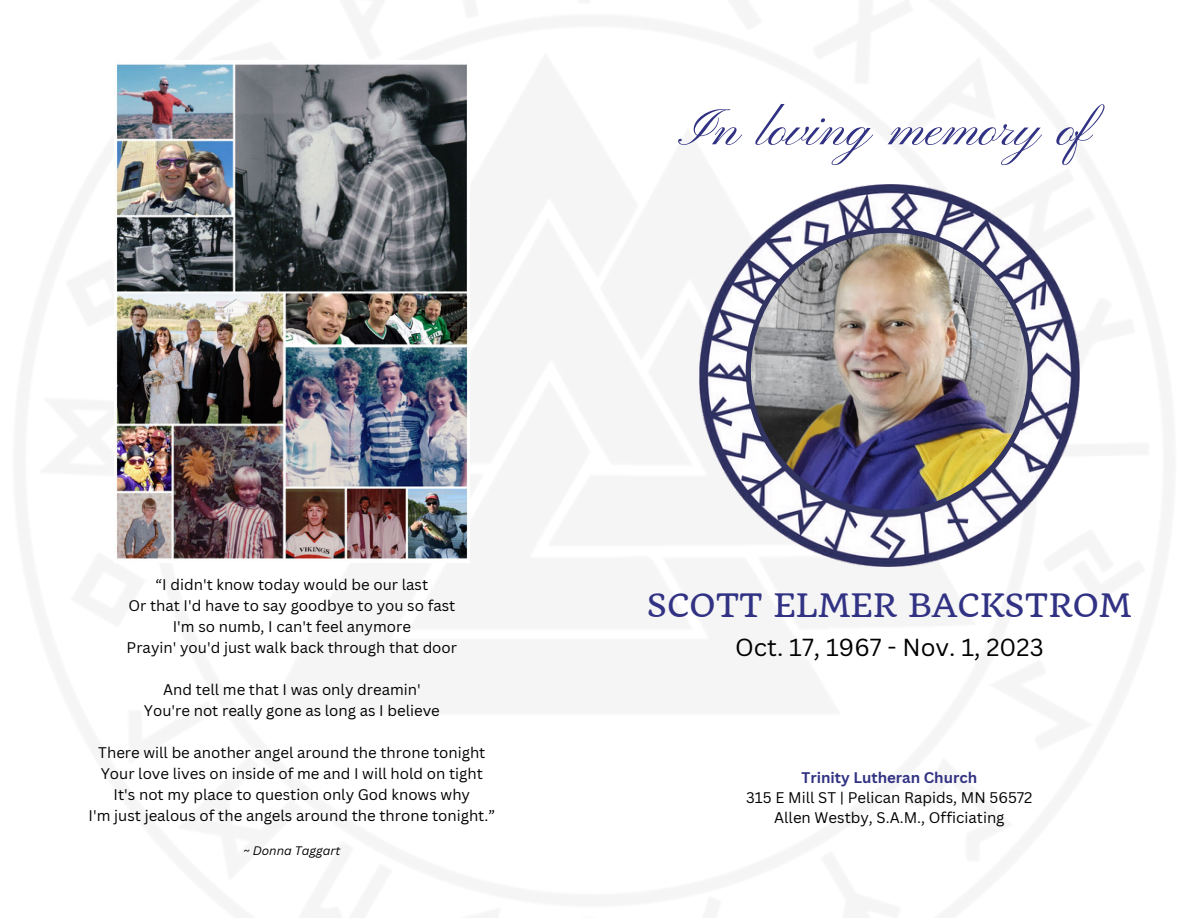
<style>
.page{position:relative;width:1188px;height:918px;background:#fff}
.page>*{position:absolute;margin:0;border:0;box-sizing:border-box;transform-origin:0 0}
.t1{font:52.65px "Pinyon Script";color:#313283}
.t2{font:31.5px "Quando";color:#313283}
.t3{font:24px "Canva Sans";color:#000}
.t4{font:15px "Canva Sans";color:#000}
.t5{font:700 15px "Canva Sans";color:#313283}
.t6{font:italic 12px "Canva Sans";color:#000}
</style>
<div class="page">
<img style="left:699px;top:184px;width:381px;height:383px">
<img style="left:746px;top:228px;width:287px;height:287px">
<img style="left:115px;top:64px;width:353px;height:495px">
<p class="t1" style="left:686px;top:99px;width:436px">In loving memory of</p>
<p class="t4" style="left:156px;top:574px;width:274px">“I didn't know today would be our last</p>
<p class="t4" style="left:128px;top:595px;width:329px">Or that I'd have to say goodbye to you so fast</p>
<p class="t4" style="left:173px;top:616px;width:240px">I'm so numb, I can't feel anymore</p>
<p class="t4" style="left:127px;top:637px;width:332px">Prayin' you'd just walk back through that door</p>
<p class="t4" style="left:163px;top:679px;width:259px">And tell me that I was only dreamin'</p>
<p class="t4" style="left:144px;top:700px;width:297px">You're not really gone as long as I believe</p>
<p class="t4" style="left:98px;top:742px;width:389px">There will be another angel around the throne tonight</p>
<p class="t4" style="left:101px;top:763px;width:384px">Your love lives on inside of me and I will hold on tight</p>
<p class="t4" style="left:114px;top:784px;width:358px">It's not my place to question only God knows why</p>
<p class="t4" style="left:89px;top:805px;width:408px">I'm just jealous of the angels around the throne tonight.”</p>
<p class="t6" style="left:244px;top:842px;width:98px">~ Donna Taggart</p>
<p class="t2" style="left:647px;top:585px;width:486px">SCOTT ELMER BACKSTROM</p>
<p class="t3" style="left:735px;top:631px;width:310px">Oct. 17, 1967 - Nov. 1, 2023</p>
<p class="t5" style="left:802px;top:767px;width:177px">Trinity Lutheran Church</p>
<p class="t4" style="left:746px;top:787px;width:288px">315 E Mill ST | Pelican Rapids, MN 56572</p>
<p class="t4" style="left:774px;top:807px;width:232px">Allen Westby, S.A.M., Officiating</p>
</div>
